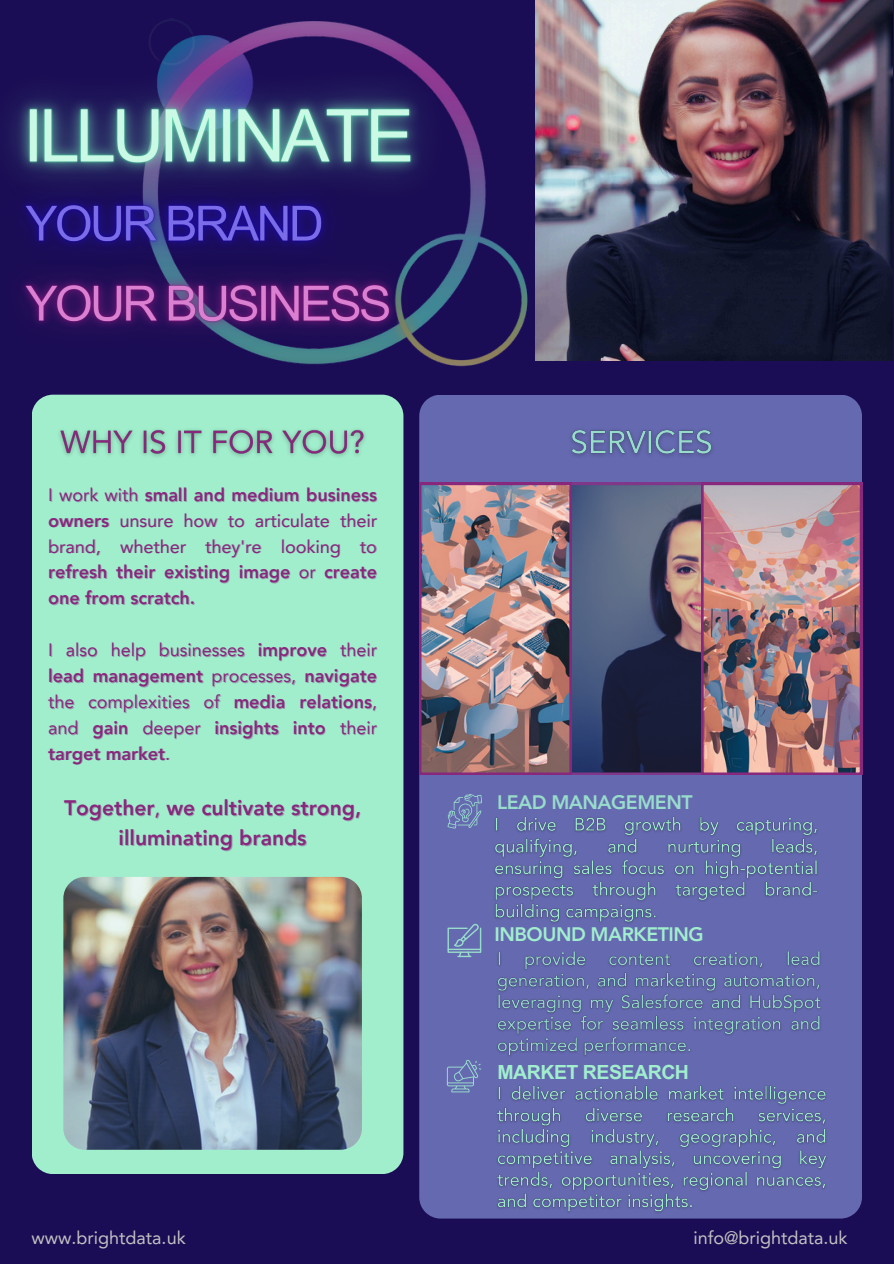
<style>
.page{position:relative;width:894px;height:1264px;background:#fff}
.page>*{position:absolute;margin:0;border:0;box-sizing:border-box;transform-origin:0 0}
.t1{font:800 21px/30.3px "Avenir LT Pro";color:#88287d;text-align:center}
.t2{font:800 19.5px "Avenir LT Pro";letter-spacing:-.025em;color:#a1eecd}
.t3{font:800 19.5px "Avenir LT Pro";letter-spacing:-.025em;color:#98ddcb}
.t4{font:700 19.5px "Arial Unicode MS";letter-spacing:-.025em;color:#a1eecd}
.t5{font:800 18px/25.8px "Avenir LT Pro";color:#88287d;text-align:justify}
.t6{font:18px/26.1px "Avenir LT Pro";color:#88287d;text-align:justify}
.t7{font:18px "Avenir LT Pro";color:#c2c2c2}
.s1{font-weight:400}
.s2{font-weight:400;color:rgb(136 40 125/.4)}
.s3{font-weight:800}
.s4{color:rgb(136 40 125/.4)}
.s5{font-weight:800;color:rgb(136 40 125/.4)}
</style>
<div class="page">
<div style="left:0;top:0;width:893px;height:1263px;background:#1b0d55"></div>
<div style="left:32px;top:426px;width:371px;height:748px;background:#a1eecd"></div>
<div style="left:419px;top:395px;width:442px;height:823px;background:#6569b0"></div>
<svg style="left:447px;top:1059px;width:34px;height:33px"></svg>
<svg style="left:447px;top:794px;width:35px;height:34px"></svg>
<svg style="left:447px;top:923px;width:34px;height:34px"></svg>
<svg style="left:571px;top:483px;width:130px;height:291px"></svg>
<img style="left:419px;top:483px;width:152px;height:291px">
<img style="left:701px;top:483px;width:160px;height:291px">
<img style="left:63px;top:876px;width:299px;height:273px;border-radius:21px">
<img style="left:32px;top:239px;width:614px;height:187px">
<img style="left:535px;top:0;width:357px;height:360px">
<img style="left:10px;top:18px;width:478px;height:240px">
<img style="left:10px;top:137px;width:363px;height:80px">
<img style="left:51px;top:422px;width:322px;height:43px">
<img style="left:489px;top:811px;width:333px;height:116px">
<img style="left:492px;top:945px;width:334px;height:116px">
<img style="left:492px;top:1080px;width:339px;height:137px">
<img style="left:563px;top:422px;width:159px;height:43px">
<img style="left:10px;top:217px;width:431px;height:169px">
<p class="t5" style="left:48px;top:483px;width:330px"><span class="s1">I work with</span> small and medium business owners <span class="s1">unsure how to articulate their brand, whether they're looking to </span>refresh their existing image <span class="s2">or</span> create one from scratch.</p>
<p class="t6" style="left:48px;top:638px;width:331px">I also help businesses <span class="s3">improve</span> their <span class="s3">lead management</span> processes, <span class="s3">navigate </span>the complexities of <span class="s3">media relations</span><span class="s4">, and</span> <span class="s5">gain</span> deeper <span class="s3">insights</span> <span class="s5">into</span> <span class="s4">their</span></p>
<p class="t5" style="left:48px;top:742px;width:124px">target market<span class="s2">.</span></p>
<p class="t1" style="left:64px;top:794px;width:298px">Together<span class="s2">,</span> we cultivate strong, illuminating brands</p>
<p class="t3" style="left:497px;top:793px;width:197px">LEAD MANAGEMENT</p>
<p class="t2" style="left:494px;top:926px;width:211px">INBOUND MARKETING</p>
<p class="t4" style="left:497px;top:1057px;width:193px">MARKET RESEARCH</p>
<p class="t7" style="left:32px;top:1229px;width:155px">www.brightdata.uk</p>
<p class="t7" style="left:693px;top:1230px;width:156px">info@brightdata.uk</p>
</div>
